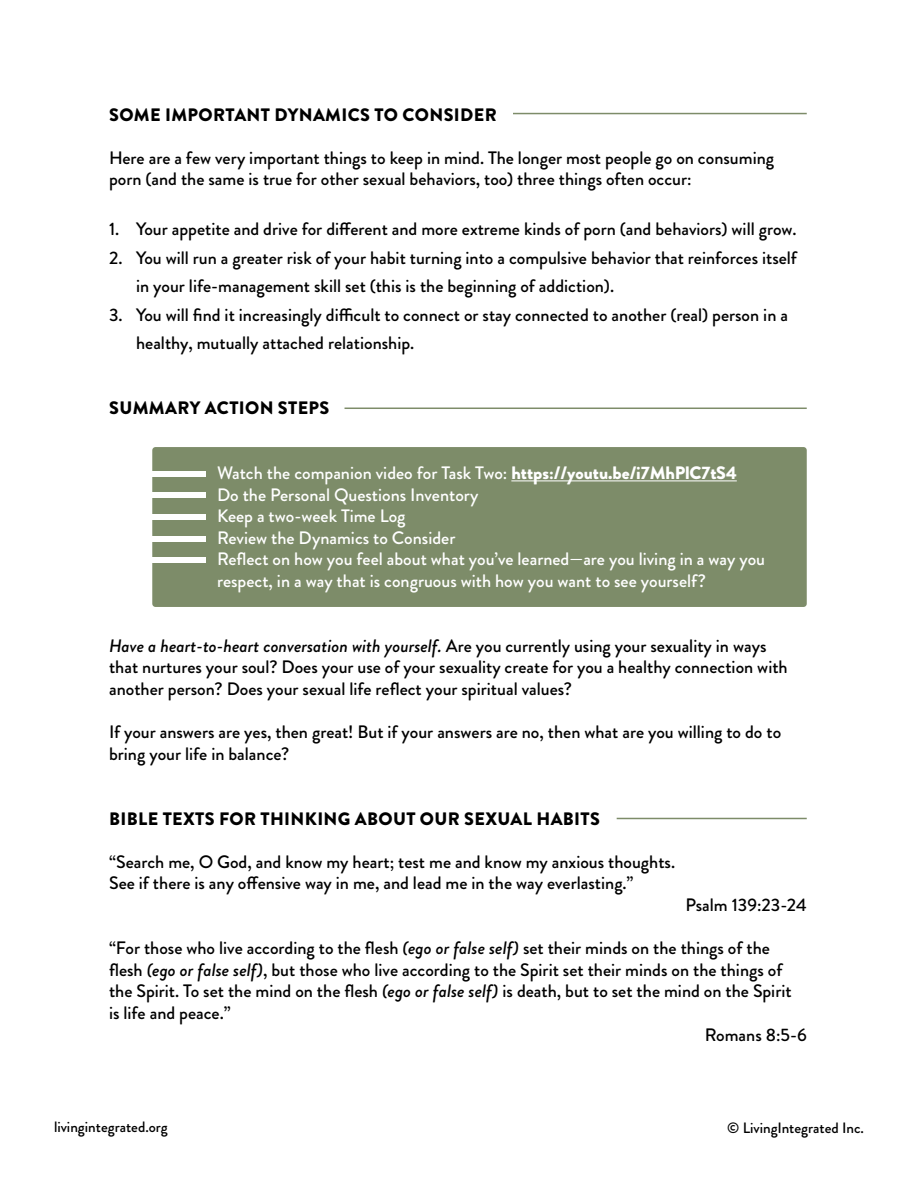
<style>
.page{position:relative;width:918px;height:1188px;background:#fff}
.page>*{position:absolute;margin:0;border:0;box-sizing:border-box;transform-origin:0 0}
.t1{font:500 18px/21.6px "Brandon Grotesque";color:#000}
.t2{font:500 18px/21.6px "Brandon Grotesque";color:#fff}
.t3{font:900 18px "Brandon Grotesque";letter-spacing:.02em;color:#000}
.t4{font:500 15px "Brandon Grotesque";color:#000}
.s1{font-weight:900}
.s2{font-style:italic}
</style>
<div class="page">
<div style="left:152px;top:447px;width:655px;height:160px;background:#7d8c69;border-radius:3px"></div>
<hr style="left:511px;top:480px;width:226px;height:1px;background:#fff">
<hr style="left:513px;top:113px;width:294px;height:1px;background:#7d8c69">
<hr style="left:617px;top:818px;width:190px;height:1px;background:#7d8c69">
<hr style="left:345px;top:408px;width:462px;height:1px;background:#7d8c69">
<div style="left:147px;top:471px;width:58px;height:5px;background:#fff"></div>
<div style="left:147px;top:493px;width:58px;height:5px;background:#fff"></div>
<div style="left:147px;top:514px;width:58px;height:6px;background:#fff"></div>
<div style="left:147px;top:536px;width:58px;height:5px;background:#fff"></div>
<div style="left:147px;top:558px;width:58px;height:5px;background:#fff"></div>
<p class="t3" style="left:109px;top:102px;width:389px">SOME IMPORTANT DYNAMICS TO CONSIDER</p>
<p class="t1" style="left:109px;top:147px;width:667px">Here are a few very important things to keep in mind. The longer most people go on consuming porn (and the same is true for other sexual behaviors, too) three things often occur:</p>
<p class="t1" style="left:109px;top:219px;width:689px">1. Your appetite and drive for different and more extreme kinds of porn (and behaviors) will grow.</p>
<p class="t1" style="left:136px;top:244px;width:662px;line-height:28.5px;text-indent:-27px">2. You will run a greater risk of your habit turning into a compulsive behavior that reinforces itself in your life-management skill set (this is the beginning of addiction).</p>
<p class="t1" style="left:136px;top:301px;width:653px;line-height:28.5px;text-indent:-27px">3. You will find it increasingly difficult to connect or stay connected to another (real) person in a healthy, mutually attached relationship.</p>
<p class="t3" style="left:109px;top:395px;width:222px">SUMMARY ACTION STEPS</p>
<p class="t2" style="left:217px;top:462px;width:550px">Watch the companion video for Task Two: <span class="s1">https://youtu.be/i7MhPlC7tS4<br></span>Do the Personal Questions Inventory<br>Keep a two-week Time Log<br>Review the Dynamics to Consider<br>Reflect on how you feel about what you’ve learned—are you living in a way you respect, in a way that is congruous with how you want to see yourself?</p>
<p class="t1" style="left:109px;top:635px;width:680px"><span class="s2">Have a heart-to-heart conversation with yourself.</span> Are you currently using your sexuality in ways that nurtures your soul? Does your use of your sexuality create for you a healthy connection with another person? Does your sexual life reflect your spiritual values?</p>
<p class="t1" style="left:109px;top:722px;width:674px">If your answers are yes, then great! But if your answers are no, then what are you willing to do to bring your life in balance?</p>
<p class="t3" style="left:109px;top:806px;width:492px">BIBLE TEXTS FOR THINKING ABOUT OUR SEXUAL HABITS</p>
<p class="t1" style="left:109px;top:851px;width:568px">“Search me, O God, and know my heart; test me and know my anxious thoughts.<br>See if there is any offensive way in me, and lead me in the way everlasting.”</p>
<p class="t1" style="left:686px;top:894px;width:123px">Psalm 139:23-24</p>
<p class="t1" style="left:109px;top:938px;width:662px">“For those who live according to the flesh <span class="s2">(ego or false self)</span> set their minds on the things of the</p>
<p class="t1" style="left:109px;top:959px;width:675px">flesh <span class="s2">(ego or false self)</span>, but those who live according to the Spirit set their minds on the things of</p>
<p class="t1" style="left:109px;top:981px;width:684px">the Spirit. To set the mind on the flesh <span class="s2">(ego or false self)</span> is death, but to set the mind on the Spirit</p>
<p class="t1" style="left:109px;top:1002px;width:123px">is life and peace.”</p>
<p class="t1" style="left:705px;top:1024px;width:103px">Romans 8:5-6</p>
<p class="t4" style="left:54px;top:1117px;width:115px">livingintegrated.org</p>
<p class="t4" style="left:727px;top:1117px;width:138px">© LivingIntegrated Inc.</p>
</div>
